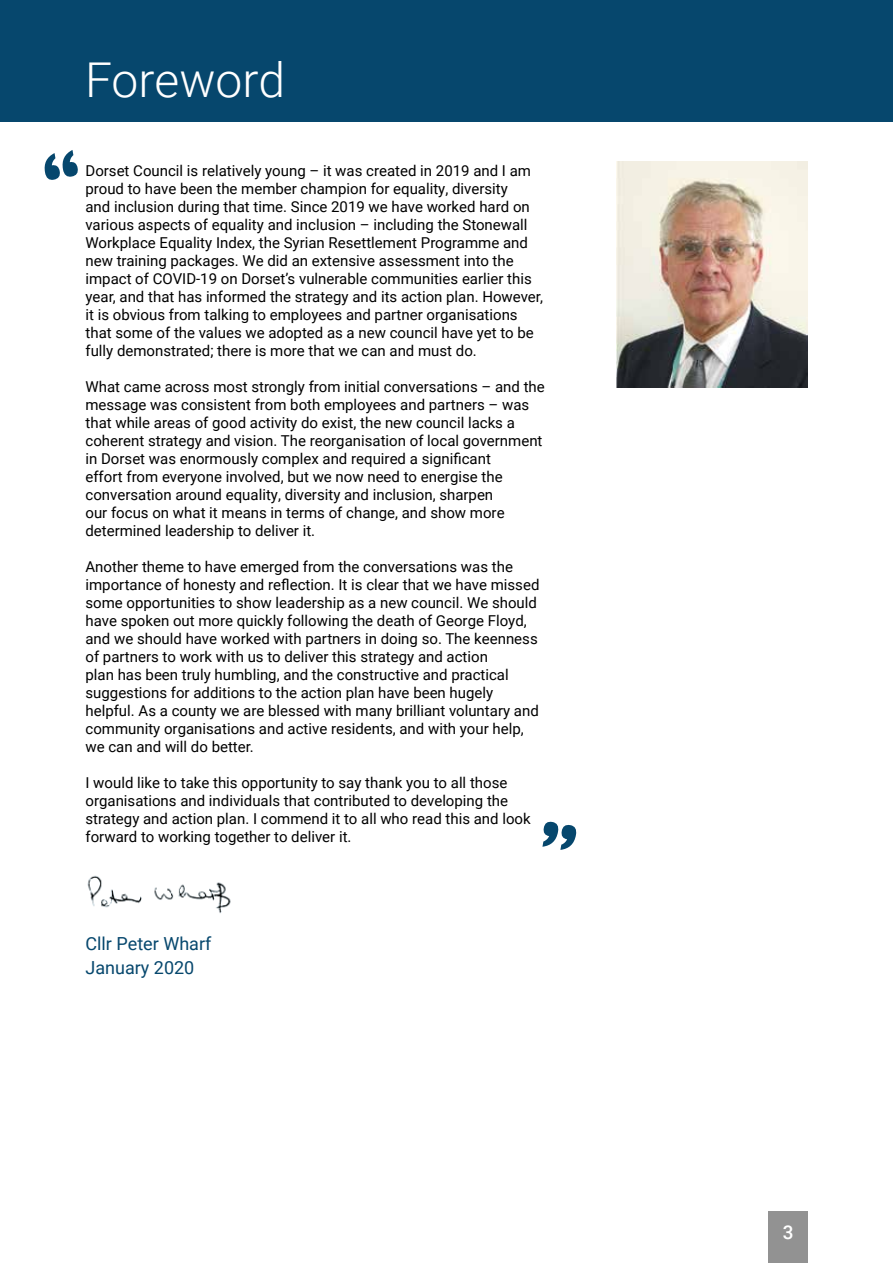
<style>
.page{position:relative;width:893px;height:1263px;background:#fff}
.page>*{position:absolute;margin:0;border:0;box-sizing:border-box;transform-origin:0 0}
.t1{font:300 48px "Roboto";color:#fff}
.t2{font:500 18.9px "Roboto";color:#fff}
.t3{font:18px/24px "Roboto";color:#06476d}
.t4{font:15px/18px "Roboto";color:#000}
</style>
<div class="page">
<div style="left:768px;top:1212px;width:40px;height:51px;background:#929292"></div>
<div style="left:0;top:0;width:893px;height:121px;background:#06476d"></div>
<svg style="left:44px;top:150px;width:34px;height:30px"></svg>
<img style="left:617px;top:161px;width:191px;height:226px">
<svg style="left:542px;top:821px;width:35px;height:29px"></svg>
<img style="left:87px;top:875px;width:144px;height:38px">
<h1 class="t1" style="left:85px;top:46px;width:202px">Foreword</h1>
<p class="t4" style="left:85px;top:161px;width:459px">Dorset Council is relatively young – it was created in 2019 and I am proud to have been the member champion for equality, diversity<br>and inclusion during that time. Since 2019 we have worked hard on various aspects of equality and inclusion – including the Stonewall Workplace Equality Index, the Syrian Resettlement Programme and new training packages. We did an extensive assessment into the impact of COVID-19 on Dorset’s vulnerable communities earlier this year, and that has informed the strategy and its action plan. However, it is obvious from talking to employees and partner organisations that some of the values we adopted as a new council have yet to be fully demonstrated; there is more that we can and must do.</p>
<p class="t4" style="left:85px;top:377px;width:461px">What came across most strongly from initial conversations – and the message was consistent from both employees and partners – was that while areas of good activity do exist, the new council lacks a coherent strategy and vision. The reorganisation of local government in Dorset was enormously complex and required a significant<br>effort from everyone involved, but we now need to energise the conversation around equality, diversity and inclusion, sharpen<br>our focus on what it means in terms of change, and show more determined leadership to deliver it.</p>
<p class="t4" style="left:85px;top:557px;width:455px">Another theme to have emerged from the conversations was the importance of honesty and reflection. It is clear that we have missed some opportunities to show leadership as a new council. We should have spoken out more quickly following the death of George Floyd, and we should have worked with partners in doing so. The keenness of partners to work with us to deliver this strategy and action<br>plan has been truly humbling, and the constructive and practical suggestions for additions to the action plan have been hugely helpful. As a county we are blessed with many brilliant voluntary and community organisations and active residents, and with your help, we can and will do better.</p>
<p class="t4" style="left:85px;top:773px;width:447px">I would like to take this opportunity to say thank you to all those organisations and individuals that contributed to developing the strategy and action plan. I commend it to all who read this and look forward to working together to deliver it.</p>
<p class="t3" style="left:85px;top:931px;width:127px">Cllr Peter Wharf<br>January 2020</p>
<p class="t2" style="left:783px;top:1219px;width:12px">3</p>
</div>
